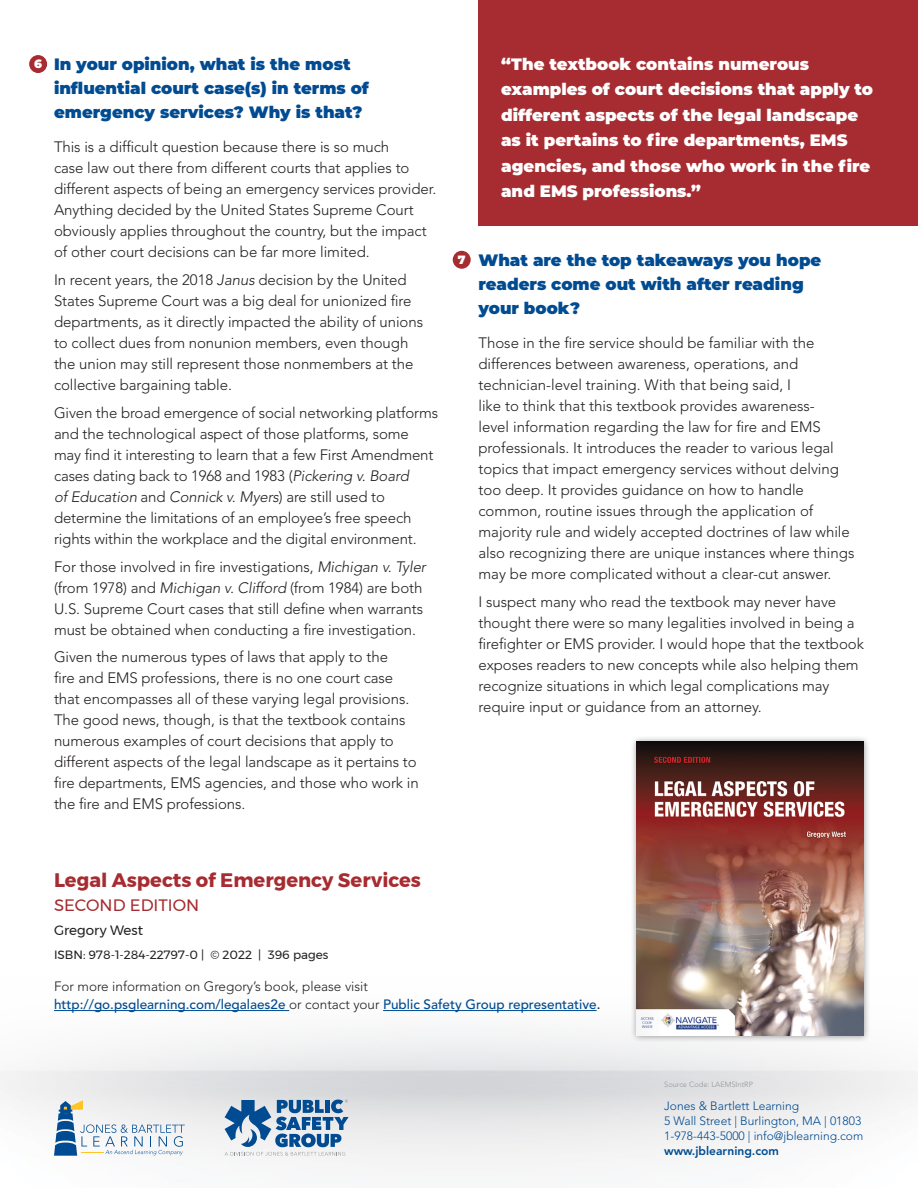
<style>
.page{position:relative;width:918px;height:1188px;background:#fff}
.page>*{position:absolute;margin:0;border:0;box-sizing:border-box;transform-origin:0 0}
.t1{font:700 19.5px "Montserrat";color:#a72c31}
.t2{font:900 16.5px/25.5px "Montserrat";color:#fff}
.t3{font:900 16.5px/24px "Montserrat";color:#004b91}
.t4{font:16.5px "Montserrat";color:#a72c31}
.t5{font:300 15px/21px "Avenir LT Std";letter-spacing:-.005em;color:#231f20}
.t6{font:500 13.5px/18px "Avenir LT Std";color:#004b91}
.t7{font:13.5px "Montserrat";color:#231f20}
.t8{font:300 12px/15px "Avenir LT Std";color:#004b91}
.t9{font:12px "Montserrat";color:#231f20}
.t10{font:800 12px "Avenir LT Std";color:#004b91}
.t11{font:900 12px "Montserrat";color:#fff}
.t12{font:300 7.5px "Avenir LT Std";color:#939598}
.s1{font-style:italic}
.s2{font-weight:300;color:#231f20}
.s3{color:#231f20}
</style>
<div class="page">
<svg style="left:54px;top:1100px;width:131px;height:56px"></svg>
<svg style="left:225px;top:1100px;width:124px;height:56px"></svg>
<div style="left:630px;top:736px;width:241px;height:306px;background:#231f20;opacity:.44"></div>
<img style="left:637px;top:742px;width:227px;height:294px">
<hr style="left:54px;top:1010px;width:235px;height:1px;background:#004b91">
<hr style="left:383px;top:1010px;width:214px;height:1px;background:#004b91">
<div style="left:29px;top:55px;width:18px;height:18px;background:#a72c31;border-radius:50%"></div>
<div style="left:453px;top:251px;width:18px;height:18px;background:#a72c31;border-radius:50%"></div>
<div style="left:478px;top:0;width:440px;height:226px;background:#a72c31"></div>
<p class="t11" style="left:34px;top:55px;width:9px">6</p>
<p class="t3" style="left:54px;top:51px;width:316px">In your opinion, what is the most influential court case(s) in terms of emergency services? Why is that?</p>
<p class="t5" style="left:54px;top:137px;width:384px">This is a difficult question because there is so much<br>case law out there from different courts that applies to different aspects of being an emergency services provider.<br>Anything decided by the United States Supreme Court obviously applies throughout the country, but the impact of other court decisions can be far more limited.</p>
<p class="t5" style="left:54px;top:270px;width:371px">In recent years, the 2018 <span class="s1">Janus</span> decision by the United States Supreme Court was a big deal for unionized fire departments, as it directly impacted the ability of unions to collect dues from nonunion members, even though the union may still represent those nonmembers at the collective bargaining table.</p>
<p class="t5" style="left:54px;top:402px;width:386px">Given the broad emergence of social networking platforms and the technological aspect of those platforms, some may find it interesting to learn that a few First Amendment cases dating back to 1968 and 1983 (<span class="s1">Pickering v. Board<br>of Education</span> and <span class="s1">Connick v. Myers</span>) are still used to determine the limitations of an employee’s free speech rights within the workplace and the digital environment.</p>
<p class="t5" style="left:54px;top:556px;width:373px">For those involved in fire investigations, <span class="s1">Michigan v. Tyler </span>(from 1978) and <span class="s1">Michigan v. Clifford</span> (from 1984) are both U.S. Supreme Court cases that still define when warrants must be obtained when conducting a fire investigation.</p>
<p class="t5" style="left:54px;top:647px;width:366px">Given the numerous types of laws that apply to the<br>fire and EMS professions, there is no one court case that encompasses all of these varying legal provisions.<br>The good news, though, is that the textbook contains numerous examples of court decisions that apply to different aspects of the legal landscape as it pertains to fire departments, EMS agencies, and those who work in the fire and EMS professions.</p>
<p class="t2" style="left:501px;top:50px;width:373px">“The textbook contains numerous examples of court decisions that apply to different aspects of the legal landscape as it pertains to fire departments, EMS agencies, and those who work in the fire and EMS professions.”</p>
<p class="t11" style="left:458px;top:250px;width:9px">7</p>
<p class="t3" style="left:478px;top:247px;width:344px">What are the top takeaways you hope readers come out with after reading your book?</p>
<p class="t5" style="left:478px;top:333px;width:378px">Those in the fire service should be familiar with the differences between awareness, operations, and technician-level training. With that being said, I<br>like to think that this textbook provides awareness-<br>level information regarding the law for fire and EMS professionals. It introduces the reader to various legal topics that impact emergency services without delving too deep. It provides guidance on how to handle common, routine issues through the application of majority rule and widely accepted doctrines of law while also recognizing there are unique instances where things may be more complicated without a clear-cut answer.</p>
<p class="t5" style="left:478px;top:591px;width:387px">I suspect many who read the textbook may never have thought there were so many legalities involved in being a firefighter or EMS provider. I would hope that the textbook exposes readers to new concepts while also helping them recognize situations in which legal complications may require input or guidance from an attorney.</p>
<h1 class="t1" style="left:54px;top:864px;width:369px">Legal Aspects of Emergency Services</h1>
<p class="t4" style="left:54px;top:892px;width:147px">SECOND EDITION</p>
<p class="t7" style="left:54px;top:919px;width:91px">Gregory West</p>
<p class="t9" style="left:54px;top:945px;width:276px">ISBN: 978-1-284-22797-0 | © 2022 | 396 pages</p>
<p class="t6" style="left:54px;top:978px;width:548px"><span class="s2">For more information on Gregory’s book, please visit </span>http://go.psglearning.com/legalaes2e <span class="s2">or contact your</span> Public Safety Group representative<span class="s3">.</span></p>
<p class="t12" style="left:664px;top:1080px;width:90px">Source Code: LAEMSIntRP</p>
<p class="t8" style="left:664px;top:1099px;width:201px">Jones &amp; Bartlett Learning<br>5 Wall Street | Burlington, MA | 01803<br>1-978-443-5000 | info@jblearning.com</p>
<p class="t10" style="left:664px;top:1144px;width:116px">www.jblearning.com</p>
</div>
